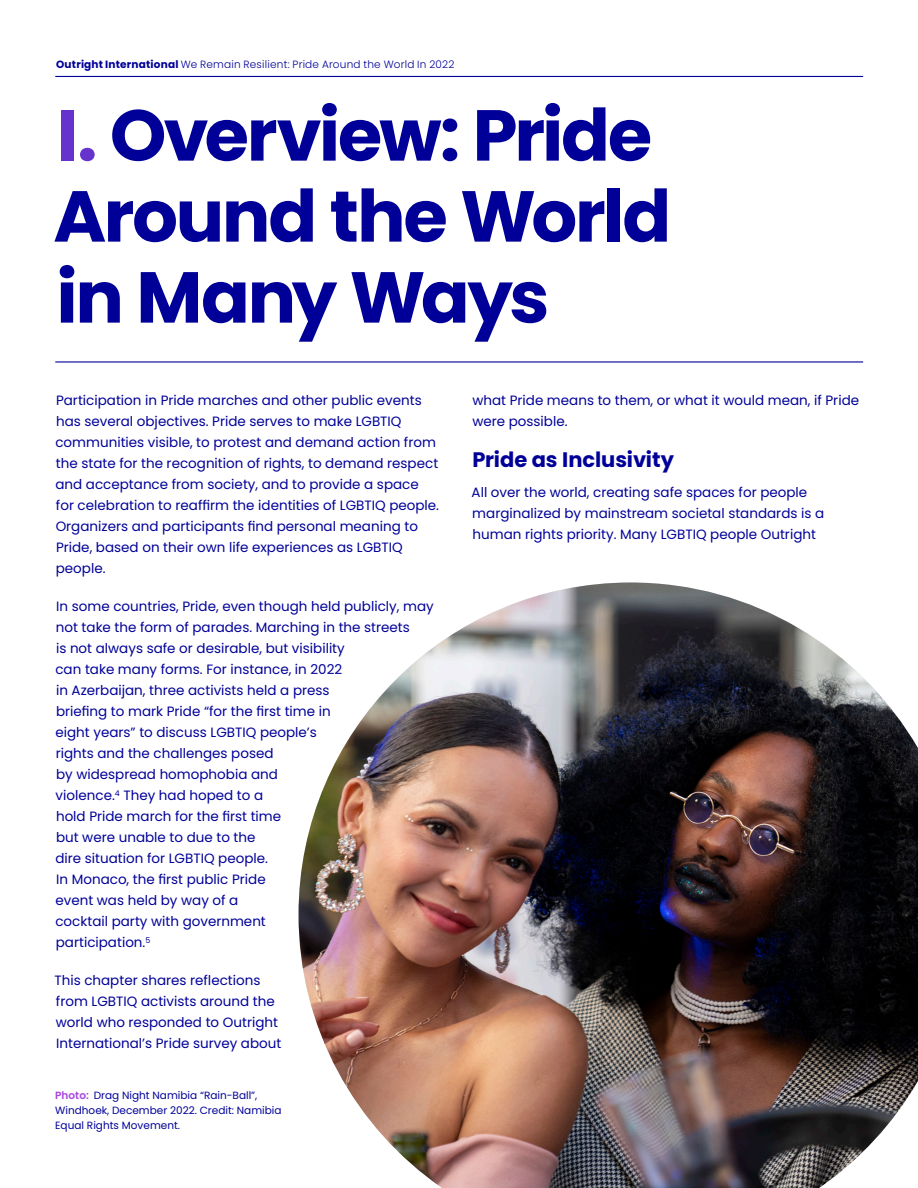
<style>
.page{position:relative;width:918px;height:1188px;background:#fff}
.page>*{position:absolute;margin:0;border:0;box-sizing:border-box;transform-origin:0 0}
.Heading_1{font:700 72px/81px "Poppins";letter-spacing:-.03em;color:#009}
.Heading2_Reworked{font:700 21px "Poppins";letter-spacing:-.005em;color:#009}
.Body_text_1{font:13.5px/21px "Poppins";color:#009}
.captions{font:10.5px/15px "Poppins";color:#009}
.t1{font:300 10.5px "Poppins";letter-spacing:.02em;color:#009}
.s1{font-weight:700}
.s2{color:#63c}
.s3{font-weight:600;color:#a645e0}
</style>
<div class="page">
<hr style="left:55px;top:76px;width:808px;height:1px;background:#009">
<hr style="left:55px;top:361px;width:808px;height:2px;background:#009">
<img style="left:299px;top:583px;width:619px;height:605px">
<p class="t1" style="left:56px;top:58px;width:400px"><span class="s1">Outright International</span> We Remain Resilient: Pride Around the World In 2022</p>
<p class="Heading_1" style="left:53px;top:95px;width:619px"><span class="s2">I.</span> Overview: Pride<br>Around the World in Many Ways</p>
<p class="Body_text_1" style="left:55px;top:390px;width:385px">Participation in Pride marches and other public events has several objectives. Pride serves to make LGBTIQ communities visible, to protest and demand action from the state for the recognition of rights, to demand respect and acceptance from society, and to provide a space for celebration to reaffirm the identities of LGBTIQ people.<br>Organizers and participants find personal meaning to Pride, based on their own life experiences as LGBTIQ people.</p>
<p class="Body_text_1" style="left:55px;top:596px;width:380px">In some countries, Pride, even though held publicly, may not take the form of parades. Marching in the streets<br>is not always safe or desirable, but visibility<br>can take many forms. For instance, in 2022<br>in Azerbaijan, three activists held a press<br>briefing to mark Pride “for the first time in<br>eight years” to discuss LGBTIQ people’s<br>rights and the challenges posed<br>by widespread homophobia and<br>violence.<sup>4</sup> They had hoped to a<br>hold Pride march for the first time<br>but were unable to due to the<br>dire situation for LGBTIQ people.<br>In Monaco, the first public Pride<br>event was held by way of a<br>cocktail party with government<br>participation.<sup>5</sup></p>
<p class="Body_text_1" style="left:54px;top:970px;width:228px">This chapter shares reflections from LGBTIQ activists around the world who responded to Outright International’s Pride survey about</p>
<p class="captions" style="left:55px;top:1088px;width:228px"><span class="s3">Photo:</span> Drag Night Namibia “Rain-Ball”,<br>Windhoek, December 2022. Credit: Namibia<br>Equal Rights Movement.</p>
<p class="Body_text_1" style="left:472px;top:390px;width:388px">what Pride means to them, or what it would mean, if Pride were possible.</p>
<p class="Heading2_Reworked" style="left:472px;top:448px;width:203px">Pride as Inclusivity</p>
<p class="Body_text_1" style="left:472px;top:482px;width:354px">All over the world, creating safe spaces for people marginalized by mainstream societal standards is a human rights priority. Many LGBTIQ people Outright</p>
</div>
